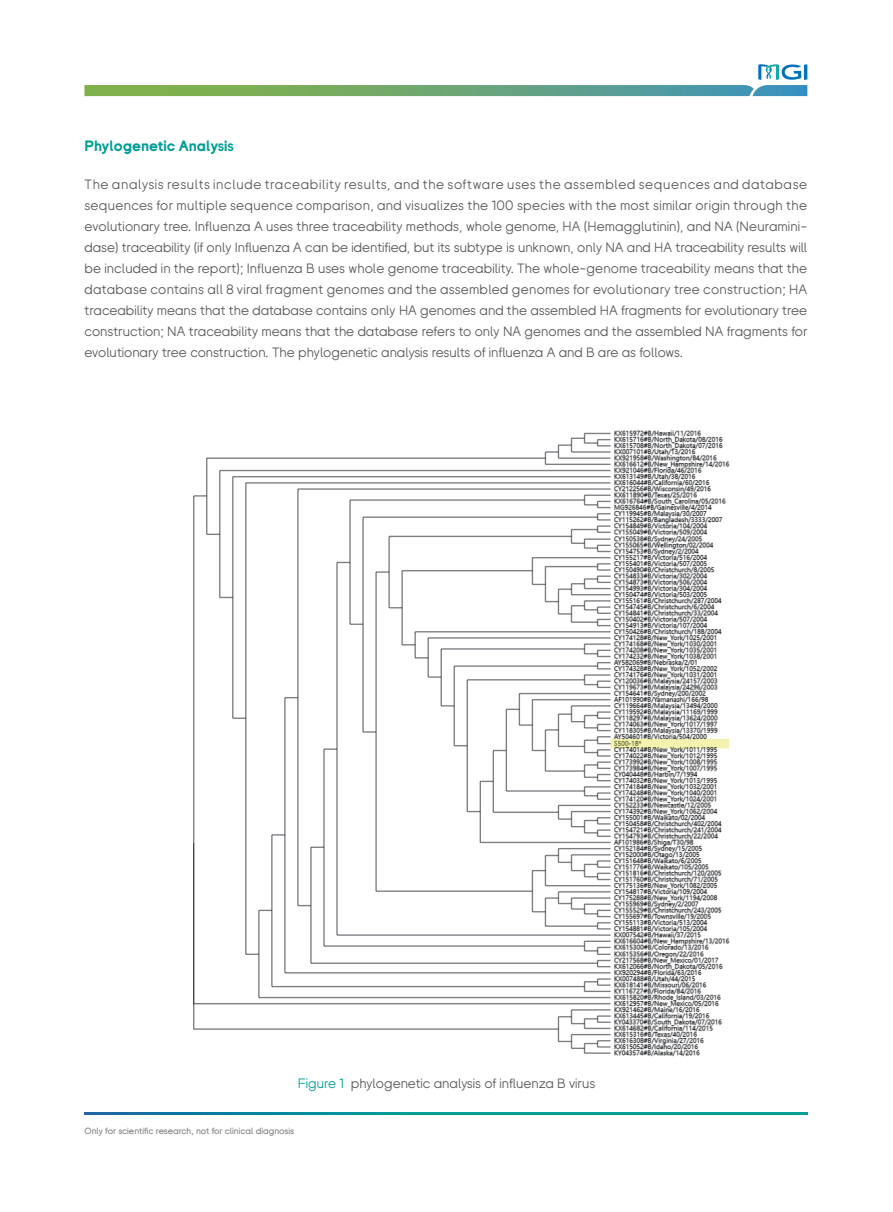
<style>
.page{position:relative;width:893px;height:1212px;background:#fff}
.page>*{position:absolute;margin:0;border:0;box-sizing:border-box;transform-origin:0 0}
.t1{font:700 15px "BGI";color:#009e95}
.t2{font:13.5px/21px "BGI";color:#57585a;text-align:justify}
.t3{font:500 9px "BGI";color:#808285}
.s1{color:#009e95}
</style>
<div class="page">
<svg style="left:84px;top:1112px;width:723px;height:2px"></svg>
<img style="left:193px;top:430px;width:537px;height:627px">
<svg style="left:84px;top:64px;width:723px;height:32px"></svg>
<p class="t1" style="left:85px;top:139px;width:151px">Phylogenetic Analysis</p>
<p class="t2" style="left:85px;top:175px;width:724px">The analysis results include traceability results, and the software uses the assembled sequences and database sequences for multiple sequence comparison, and visualizes the 100 species with the most similar origin through the evolutionary tree. Influenza A uses three traceability methods, whole genome, HA (Hemagglutinin), and NA (Neuramini&shy;dase) traceability (if only Influenza A can be identified, but its subtype is unknown, only NA and HA traceability results will be included in the report); Influenza B uses whole genome traceability. The whole-genome traceability means that the database contains all 8 viral fragment genomes and the assembled genomes for evolutionary tree construction; HA traceability means that the database contains only HA genomes and the assembled HA fragments for evolutionary tree construction; NA traceability means that the database refers to only NA genomes and the assembled NA fragments for evolutionary tree construction. The phylogenetic analysis results of influenza A and B are as follows.</p>
<p class="t2" style="left:298px;top:1073px;width:299px"><span class="s1">Figure 1</span> phylogenetic analysis of influenza B virus</p>
<p class="t3" style="left:84px;top:1127px;width:211px">Only for scientific research, not for clinical diagnosis</p>
</div>
